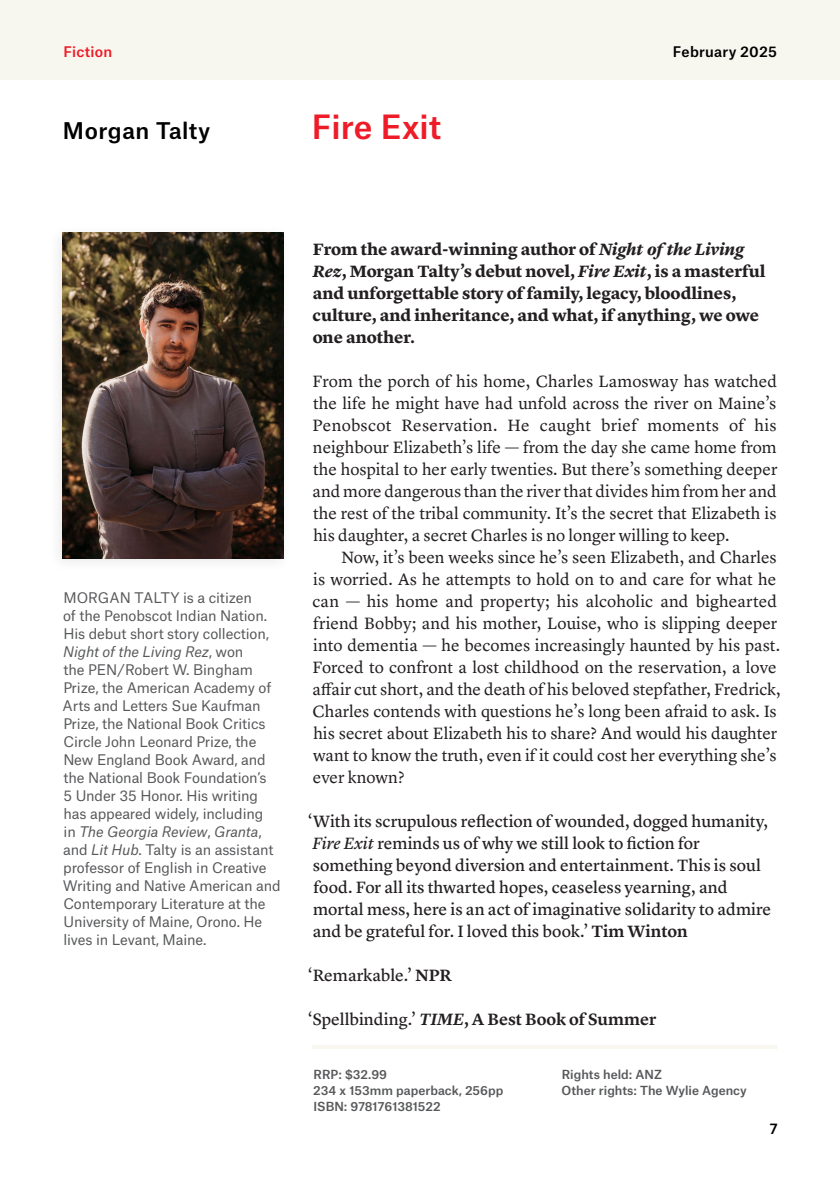
<style>
.page{position:relative;width:840px;height:1191px;background:#fff}
.page>*{position:absolute;margin:0;border:0;box-sizing:border-box;transform-origin:0 0}
.t1{font:500 32px "Atlas Grotesk";color:#ee1c28}
.t2{font:500 22px "Atlas Grotesk";letter-spacing:.02em;color:#000}
.t3{font:17px/22px "Lyon Text";color:#231f20;text-align:justify}
.t4{font:17px/22px "Lyon Text Regular No.2";color:#231f20}
.t5{font:700 17px/22px "Lyon Text";letter-spacing:-.005em;color:#231f20}
.t6{font:600 17px "Lyon Text";color:#231f20}
.t7{font:14px/18px "Atlas Grotesk";letter-spacing:-.01em;color:#57585a}
.t8{font:500 14px "Atlas Grotesk";letter-spacing:.02em;color:#000}
.t9{font:500 14px "Atlas Grotesk";letter-spacing:.015em;color:#ee1c28}
.t10{font:500 12px/16px "Atlas Grotesk";color:#57585a}
.s1{font-style:italic}
.s2{font-family:"Lyon Text";font-weight:600}
.s3{font-family:"Lyon Text Regular No.2";font-weight:400}
</style>
<div class="page">
<div style="left:0;top:0;width:839px;height:79px;background:#f8f7ef"></div>
<hr style="left:312px;top:1045px;width:465px;height:4px;background:#f8f7ef">
<div style="left:48px;top:224px;width:245px;height:349px;background:#231f20;opacity:.1"></div>
<img style="left:62px;top:233px;width:221px;height:325px">
<p class="t9" style="left:64px;top:40px;width:50px">Fiction</p>
<p class="t8" style="left:672px;top:40px;width:105px">February 2025</p>
<p class="t2" style="left:63px;top:112px;width:149px">Morgan Talty</p>
<h1 class="t1" style="left:312px;top:100px;width:131px">Fire Exit</h1>
<p class="t7" style="left:63px;top:587px;width:219px">MORGAN TALTY is a citizen<br>of the Penobscot Indian Nation.<br>His debut short story collection,<br><span class="s1">Night of the Living Rez</span>, won<br>the PEN/Robert W. Bingham<br>Prize, the American Academy of<br>Arts and Letters Sue Kaufman<br>Prize, the National Book Critics<br>Circle John Leonard Prize, the<br>New England Book Award, and the National Book Foundation’s<br>5 Under 35 Honor. His writing has appeared widely, including<br>in <span class="s1">The Georgia Review</span>, <span class="s1">Granta</span>, and <span class="s1">Lit Hub</span>. Talty is an assistant professor of English in Creative<br>Writing and Native American and<br>Contemporary Literature at the<br>University of Maine, Orono. He lives in Levant, Maine.</p>
<p class="t5" style="left:312px;top:237px;width:454px">From the award-winning author of <span class="s1">Night of the Living Rez</span>, Morgan Talty’s debut novel, <span class="s1">Fire Exit</span>, is a masterful and unforgettable story of family, legacy, bloodlines, culture, and inheritance, and what, if anything, we owe one another.</p>
<p class="t3" style="left:312px;top:369px;width:466px">From the porch of his home, Charles Lamosway has watched the life he might have had unfold across the river on Maine’s Penobscot Reservation. He caught brief moments of his neighbour Elizabeth’s life — from the day she came home from the hospital to her early twenties. But there’s something deeper and more dangerous than the river that divides him from her and the rest of the tribal community. It’s the secret that Elizabeth is his daughter, a secret Charles is no longer willing to keep.</p>
<p class="t3" style="left:312px;top:545px;width:469px;text-align:left;text-indent:28px">Now, it’s been weeks since he’s seen Elizabeth, and Charles is worried. As he attempts to hold on to and care for what he can — his home and property; his alcoholic and bighearted friend Bobby; and his mother, Louise, who is slipping deeper into dementia — he becomes increasingly haunted by his past.<br>Forced to confront a lost childhood on the reservation, a love affair cut short, and the death of his beloved stepfather, Fredrick, Charles contends with questions he’s long been afraid to ask. Is his secret about Elizabeth his to share? And would his daughter want to know the truth, even if it could cost her everything she’s ever known?</p>
<p class="t4" style="left:308px;top:809px;width:464px">‘With its scrupulous reflection of wounded, dogged humanity, <span class="s1">Fire Exit</span> reminds us of why we still look to fiction for something beyond diversion and entertainment. This is soul food. For all its thwarted hopes, ceaseless yearning, and mortal mess, here is an act of imaginative solidarity to admire and be grateful for. I loved this book.’ <span class="s2">Tim Winton</span></p>
<p class="t4" style="left:308px;top:963px;width:145px">‘Remarkable.’ <span class="s2">NPR</span></p>
<p class="t6" style="left:308px;top:1006px;width:349px"><span class="s3">‘Spellbinding.’</span> <span class="s1">TIME</span>, A Best Book of Summer</p>
<p class="t10" style="left:313px;top:1065px;width:191px">RRP: $32.99<br>234 x 153mm paperback, 256pp<br>ISBN: 9781761381522</p>
<p class="t10" style="left:561px;top:1065px;width:186px">Rights held: ANZ<br>Other rights: The Wylie Agency</p>
<p class="t8" style="left:769px;top:1117px;width:9px">7</p>
</div>
